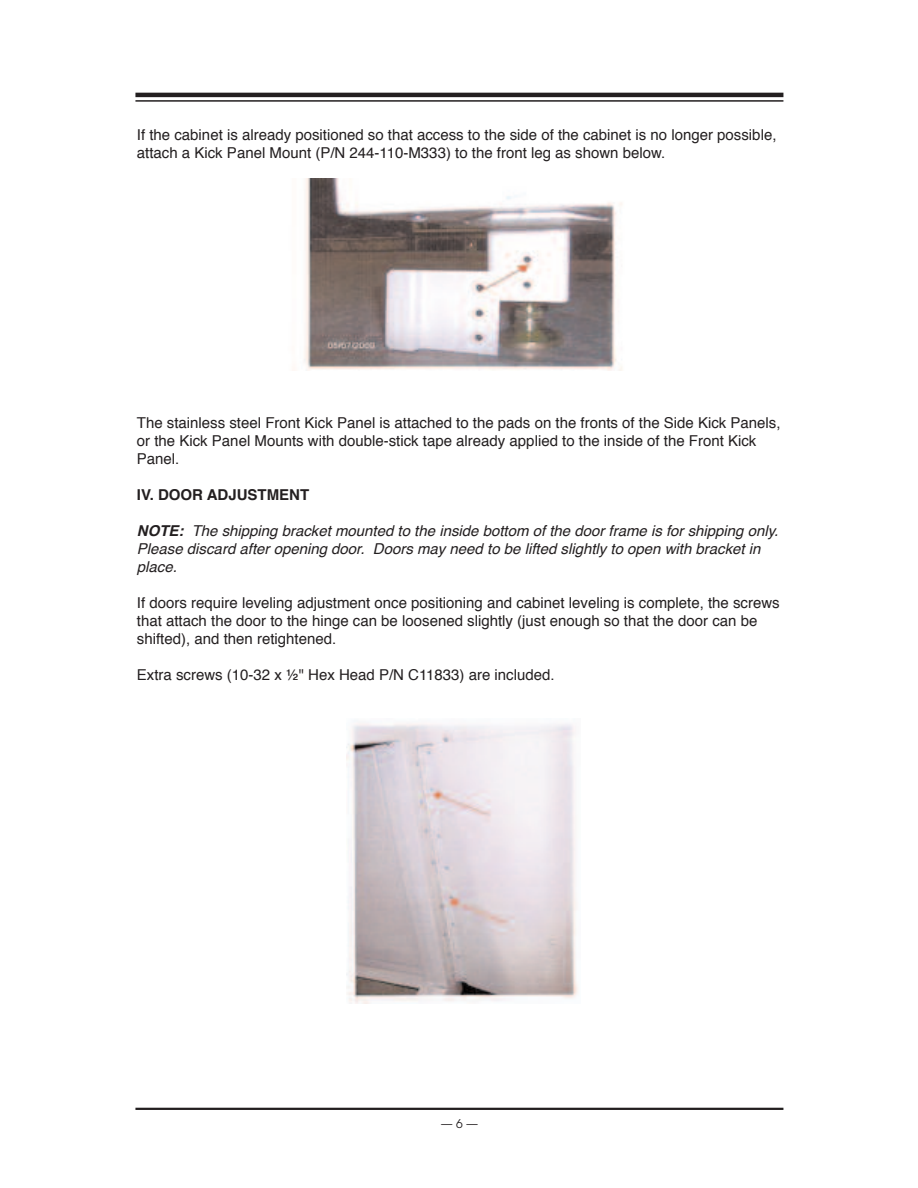
<style>
.page{position:relative;width:918px;height:1188px;background:#fff}
.page>*{position:absolute;margin:0;border:0;box-sizing:border-box;transform-origin:0 0}
.t1{font:15px/18px "Helvetica";color:#231f20}
.t2{font:italic 15px/18px "Helvetica";color:#231f20}
.t3{font:700 15px "Helvetica";color:#231f20}
.t4{font:12px "Avant Garde";color:#231f20}
.s1{font-weight:700}
</style>
<div class="page">
<hr style="left:135px;top:1108px;width:648px;height:2px;background:#231f20">
<hr style="left:135px;top:93px;width:648px;height:4px;background:#231f20">
<hr style="left:135px;top:100px;width:648px;height:2px;background:#231f20">
<img style="left:304px;top:179px;width:318px;height:192px">
<img style="left:347px;top:723px;width:231px;height:280px">
<p class="t1" style="left:137px;top:127px;width:641px">If the cabinet is already positioned so that access to the side of the cabinet is no longer possible, attach a Kick Panel Mount (P/N 244-110-M333) to the front leg as shown below.</p>
<p class="t1" style="left:137px;top:415px;width:645px">The stainless steel Front Kick Panel is attached to the pads on the fronts of the Side Kick Panels, or the Kick Panel Mounts with double-stick tape already applied to the inside of the Front Kick<br>Panel.</p>
<p class="t3" style="left:137px;top:488px;width:174px">IV. DOOR ADJUSTMENT</p>
<p class="t2" style="left:137px;top:523px;width:643px"><span class="s1">Note:</span> The shipping bracket mounted to the inside bottom of the door frame is for shipping only.<br>Please discard after opening door. Doors may need to be lifted slightly to open with bracket in place.</p>
<p class="t1" style="left:137px;top:595px;width:644px">If doors require leveling adjustment once positioning and cabinet leveling is complete, the screws that attach the door to the hinge can be loosened slightly (just enough so that the door can be shifted), and then retightened.</p>
<p class="t1" style="left:137px;top:667px;width:419px">Extra screws (10-32 x ½" Hex Head P/N C11833) are included.</p>
<p class="t4" style="left:441px;top:1119px;width:39px">—6—</p>
</div>
